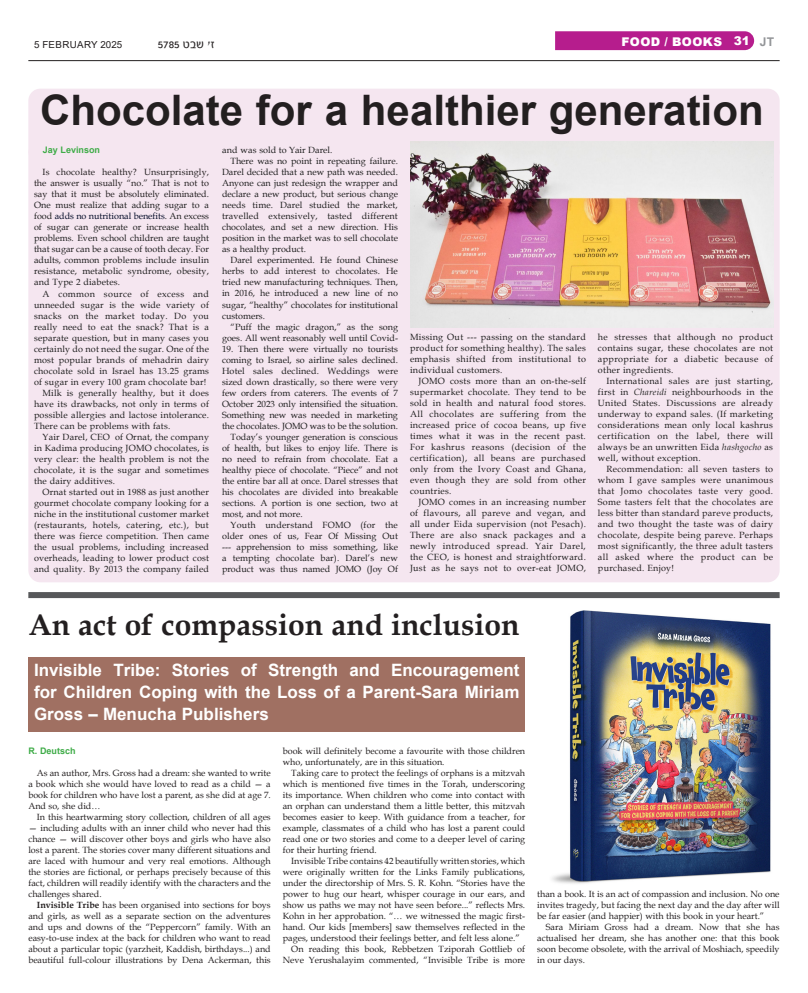
<style>
.page{position:relative;width:808px;height:993px;background:#fff}
.page>*{position:absolute;margin:0;border:0;box-sizing:border-box;transform-origin:0 0}
.t1{font:700 42px "Arial";color:#231f20}
.t2{font:700 30px "Book Antiqua";color:#231f20}
.t3{font:700 17px/22px "Arial";color:#fff;text-align:justify}
.t4{font:13.2px "Kazefet";color:#231f20}
.t5{font:900 12px "Arial";letter-spacing:.035em;color:#fff}
.t6{font:700 12px "Arial";color:#939598}
.t7{font:9.7px "Arial";letter-spacing:.035em;color:#231f20}
.t8{font:9px/11px "Book Antiqua";letter-spacing:.02em;color:#1f1f1f;text-align:justify}
.t9{font:9px/11px "Book Antiqua";color:#231f20;text-align:justify}
.t10{font:9px/11px "Book Antiqua";color:#1f1f1f;text-align:right}
.t11{font:700 9px "Arial";color:#3fac48}
.s1{color:#231f20}
.s2{color:#040c28}
.s3{font-style:italic}
.s4{font-weight:700}
</style>
<div class="page">
<div style="left:28px;top:89px;width:752px;height:74px;background:#f5e6f0;border-radius:12px"></div>
<hr style="left:28px;top:60px;width:752px;height:1px;background:#231f20">
<div style="left:555px;top:31px;width:199px;height:19px;background:#b61d8d"></div>
<div style="left:28px;top:657px;width:497px;height:74px;background:#a07062"></div>
<div style="left:28px;top:141px;width:752px;height:441px;background:#f5e6f0;border-radius:12px"></div>
<img style="left:410px;top:141px;width:364px;height:186px">
<div style="left:28px;top:592px;width:752px;height:6px;background:#57585a"></div>
<img style="left:552px;top:610px;width:219px;height:274px">
<p class="t7" style="left:34px;top:38px;width:90px">5 FEBRUARY 2025</p>
<p class="t4" style="left:158px;top:38px;width:59px">5785 שבט ז׳</p>
<p class="t5" style="left:621px;top:33px;width:102px">FOOD / BOOKS</p>
<p class="t5" style="left:734px;top:32px;width:18px">31</p>
<p class="t6" style="left:760px;top:33px;width:16px">JT</p>
<p class="t1" style="left:40px;top:80px;width:725px">Chocolate for a healthier generation</p>
<p class="t11" style="left:43px;top:144px;width:59px">Jay Levinson</p>
<p class="t8" style="left:34px;top:166px;width:177px;text-indent:9px"><span class="s1">Is chocolate healthy? Unsurprisingly, the answer is usually “no.” That is not to say that it must be absolutely eliminated.<br></span>One must realize that adding sugar to a food <span class="s2">adds no nutritional benefits</span>. An excess of sugar can generate or increase health problems. Even school children are taught that sugar can be a cause of tooth decay. For adults, common problems include insulin resistance, metabolic syndrome, obesity, and Type 2 diabetes.</p>
<p class="t8" style="left:34px;top:287px;width:177px;text-indent:9px">A common source of excess and unneeded sugar is the wide variety of snacks on the market today. Do you really need to eat the snack? That is a separate question, but in many cases you certainly do not need the sugar. One of the most popular brands of mehadrin dairy chocolate sold in Israel has 13.25 grams of sugar in every 100 gram chocolate bar!</p>
<p class="t8" style="left:34px;top:386px;width:177px;text-indent:9px">Milk is generally healthy, but it does have its drawbacks, not only in terms of possible allergies and lactose intolerance.<br>There can be problems with fats.</p>
<p class="t8" style="left:34px;top:430px;width:177px;text-indent:9px">Yair Darel, CEO of Ornat, the company in Kadima producing JOMO chocolates, is very clear: the health problem is not the chocolate, it is the sugar and sometimes the dairy additives.</p>
<p class="t8" style="left:34px;top:485px;width:177px;text-indent:9px">Ornat started out in 1988 as just another gourmet chocolate company looking for a niche in the institutional customer market (restaurants, hotels, catering, etc.), but there was fierce competition. Then came the usual problems, including increased overheads, leading to lower product cost and quality. By 2013 the company failed</p>
<p class="t10" style="left:222px;top:144px;width:112px">and was sold to Yair Darel.</p>
<p class="t8" style="left:222px;top:155px;width:177px;text-indent:9px">There was no point in repeating failure.<br>Darel decided that a new path was needed.<br>Anyone can just redesign the wrapper and declare a new product, but serious change needs time. Darel studied the market, travelled extensively, tasted different chocolates, and set a new direction. His position in the market was to sell chocolate as a healthy product.</p>
<p class="t8" style="left:222px;top:254px;width:177px;text-indent:9px">Darel experimented. He found Chinese herbs to add interest to chocolates. He tried new manufacturing techniques. Then, in 2016, he introduced a new line of no sugar, “healthy” chocolates for institutional customers.</p>
<p class="t10" style="left:222px;top:320px;width:178px">“Puff the magic dragon,” as the song goes. All went reasonably well until Covid-</p>
<p class="t8" style="left:222px;top:342px;width:178px">19. Then there were virtually no tourists coming to Israel, so airline sales declined.<br>Hotel sales declined. Weddings were sized down drastically, so there were very few orders from caterers. The events of 7<br>October 2023 only intensified the situation.<br>Something new was needed in marketing the chocolates. JOMO was to be the solution.</p>
<p class="t8" style="left:222px;top:430px;width:177px;text-indent:9px">Today’s younger generation is conscious of health, but likes to enjoy life. There is no need to refrain from chocolate. Eat a healthy piece of chocolate. “Piece” and not the entire bar all at once. Darel stresses that his chocolates are divided into breakable sections. A portion is one section, two at most, and not more.</p>
<p class="t8" style="left:222px;top:518px;width:177px;text-indent:9px">Youth understand FOMO (for the older ones of us, Fear Of Missing Out --- apprehension to miss something, like a tempting chocolate bar). Darel’s new product was thus named JOMO (Joy Of</p>
<p class="t8" style="left:410px;top:331px;width:177px">Missing Out --- passing on the standard product for something healthy). The sales emphasis shifted from institutional to individual customers.</p>
<p class="t8" style="left:410px;top:375px;width:178px;text-indent:9px">JOMO costs more than an on-the-self supermarket chocolate. They tend to be sold in health and natural food stores.<br>All chocolates are suffering from the increased price of cocoa beans, up five times what it was in the recent past.<br>For kashrus reasons (decision of the certification), all beans are purchased only from the Ivory Coast and Ghana, even though they are sold from other countries.</p>
<p class="t8" style="left:410px;top:496px;width:177px;text-indent:9px">JOMO comes in an increasing number of flavours, all pareve and vegan, and all under Eida supervision (not Pesach).<br>There are also snack packages and a newly introduced spread. Yair Darel, the CEO, is honest and straightforward.<br>Just as he says not to over-eat JOMO,</p>
<p class="t8" style="left:598px;top:331px;width:177px">he stresses that although no product contains sugar, these chocolates are not appropriate for a diabetic because of other ingredients.</p>
<p class="t8" style="left:598px;top:375px;width:177px;text-indent:9px">International sales are just starting, first in <span class="s3">Chareidi</span> neighbourhoods in the United States. Discussions are already underway to expand sales. (If marketing considerations mean only local kashrus certification on the label, there will always be an unwritten Eida <span class="s3">hashgocho</span> as well, without exception.</p>
<p class="t9" style="left:598px;top:463px;width:177px;text-indent:9px">Recommendation: all seven tasters to whom I gave samples were unanimous that Jomo chocolates taste very good.<br>Some tasters felt that the chocolates are less bitter than standard pareve products, and two thought the taste was of dairy chocolate, despite being pareve. Perhaps most significantly, the three adult tasters all asked where the product can be purchased. Enjoy!</p>
<p class="t2" style="left:28px;top:603px;width:493px">An act of compassion and inclusion</p>
<p class="t3" style="left:34px;top:658px;width:487px">Invisible Tribe: Stories of Strength and Encouragement for Children Coping with the Loss of a Parent-Sara Miriam Gross – Menucha Publishers</p>
<p class="t11" style="left:28px;top:744px;width:49px">R. Deutsch</p>
<p class="t9" style="left:28px;top:767px;width:244px;text-indent:9px">As an author, Mrs. Gross had a dream: she wanted to write a book which she would have loved to read as a child — a book for children who have lost a parent, as she did at age 7.<br>And so, she did…</p>
<p class="t9" style="left:37px;top:811px;width:235px">In this heartwarming story collection, children of all ages</p>
<p class="t9" style="left:28px;top:822px;width:244px">— including adults with an inner child who never had this chance — will discover other boys and girls who have also lost a parent. The stories cover many different situations and are laced with humour and very real emotions. Although the stories are fictional, or perhaps precisely because of this fact, children will readily identify with the characters and the challenges shared.</p>
<p class="t9" style="left:28px;top:899px;width:244px;text-indent:9px"><span class="s4">Invisible Tribe</span> has been organised into sections for boys and girls, as well as a separate section on the adventures and ups and downs of the “Peppercorn” family. With an easy-to-use index at the back for children who want to read about a particular topic (yarzheit, Kaddish, birthdays...) and beautiful full-colour illustrations by Dena Ackerman, this</p>
<p class="t9" style="left:283px;top:745px;width:244px">book will definitely become a favourite with those children who, unfortunately, are in this situation.</p>
<p class="t9" style="left:283px;top:767px;width:244px;text-indent:9px">Taking care to protect the feelings of orphans is a mitzvah which is mentioned five times in the Torah, underscoring its importance. When children who come into contact with an orphan can understand them a little better, this mitzvah becomes easier to keep. With guidance from a teacher, for example, classmates of a child who has lost a parent could read one or two stories and come to a deeper level of caring for their hurting friend.</p>
<p class="t9" style="left:283px;top:855px;width:244px;text-indent:9px">Invisible Tribe contains 42 beautifully written stories, which were originally written for the Links Family publications, under the directorship of Mrs. S. R. Kohn. “Stories have the power to hug our heart, whisper courage in our ears, and show us paths we may not have seen before...” reflects Mrs.<br>Kohn in her approbation. “… we witnessed the magic first&shy;hand. Our kids [members] saw themselves reflected in the pages, understood their feelings better, and felt less alone.”</p>
<p class="t9" style="left:283px;top:943px;width:244px;text-align:right">On reading this book, Rebbetzen Tziporah Gottlieb of<br>Neve Yerushalayim commented, “Invisible Tribe is more</p>
<p class="t9" style="left:537px;top:888px;width:244px">than a book. It is an act of compassion and inclusion. No one invites tragedy, but facing the next day and the day after will be far easier (and happier) with this book in your heart.”</p>
<p class="t9" style="left:537px;top:921px;width:244px;text-indent:9px">Sara Miriam Gross had a dream. Now that she has actualised her dream, she has another one: that this book soon become obsolete, with the arrival of Moshiach, speedily in our days.</p>
</div>
